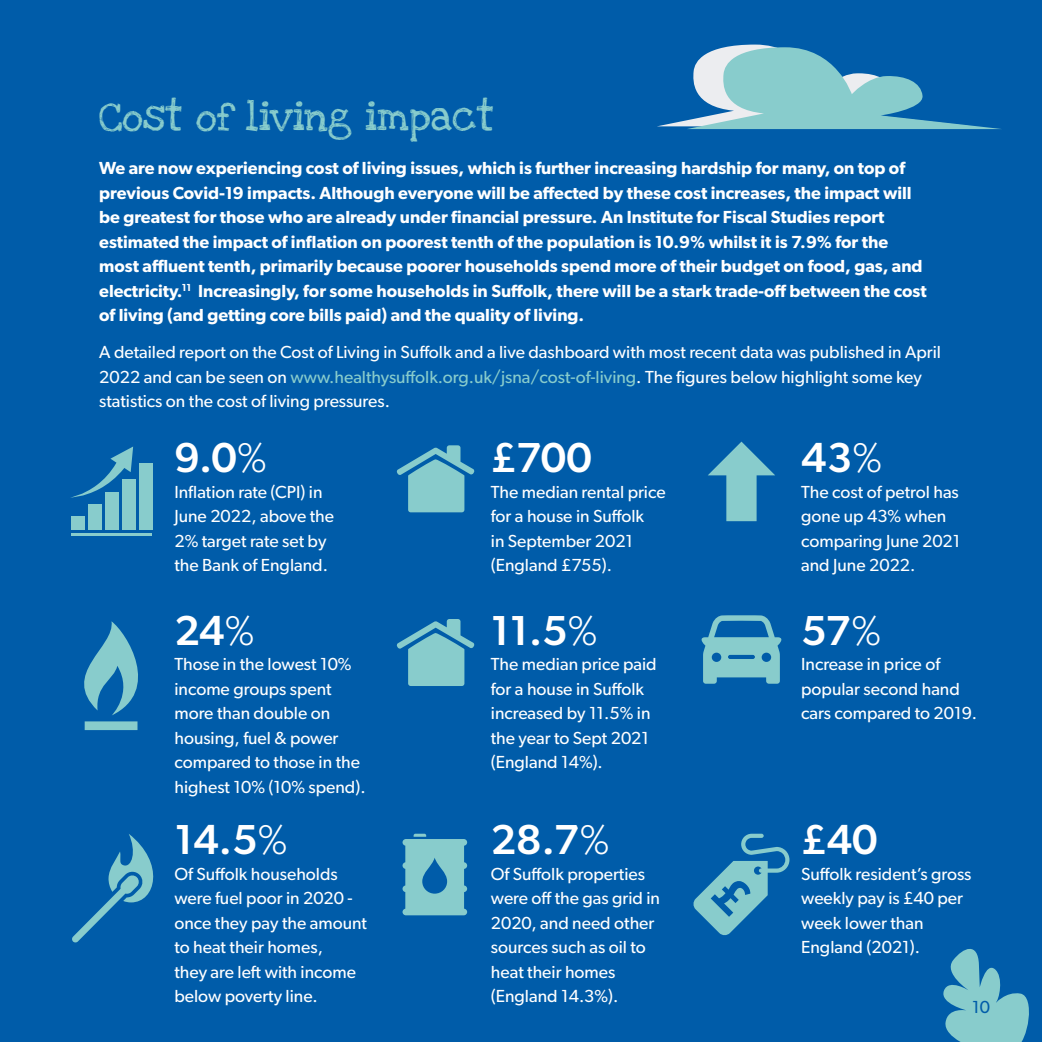
<style>
.page{position:relative;width:1042px;height:1042px;background:#005ca9}
.page>*{position:absolute;margin:0;border:0;box-sizing:border-box;transform-origin:0 0}
.t1{font:500 42px "Gibson";color:#fff}
.t2{font:29.75px "Love Ya Like A Sister";color:#8cc}
.t3{font:17.5px/24.5px "Gibson";color:#fff}
.t4{font:600 17.5px/24.5px "Gibson";color:#fff}
.t5{font:17.5px "Gibson";color:#005ca9}
.s1{color:#8cc}
.s2{font-weight:300}
</style>
<div class="page">
<svg style="left:943px;top:949px;width:86px;height:93px"></svg>
<svg style="left:657px;top:45px;width:344px;height:84px"></svg>
<svg style="left:396px;top:619px;width:78px;height:67px"></svg>
<svg style="left:396px;top:445px;width:78px;height:67px"></svg>
<svg style="left:72px;top:834px;width:82px;height:109px"></svg>
<svg style="left:708px;top:441px;width:67px;height:80px"></svg>
<div style="left:72px;top:516px;width:13px;height:14px;background:#8cc"></div>
<div style="left:88px;top:505px;width:14px;height:25px;background:#8cc"></div>
<div style="left:105px;top:493px;width:14px;height:37px;background:#8cc"></div>
<div style="left:122px;top:480px;width:13px;height:50px;background:#8cc"></div>
<div style="left:139px;top:463px;width:13px;height:67px;background:#8cc"></div>
<hr style="left:72px;top:533px;width:80px;height:2px;background:#8cc">
<svg style="left:73px;top:446px;width:60px;height:51px"></svg>
<svg style="left:693px;top:834px;width:96px;height:102px"></svg>
<svg style="left:701px;top:615px;width:81px;height:69px"></svg>
<svg style="left:84px;top:621px;width:54px;height:109px"></svg>
<svg style="left:402px;top:834px;width:65px;height:81px"></svg>
<h2 class="t2" style="left:99px;top:95px;width:397px">Cost of living impact</h2>
<p class="t4" style="left:99px;top:155px;width:829px">We are now experiencing cost of living issues, which is further increasing hardship for many, on top of previous Covid-19 impacts. Although everyone will be affected by these cost increases, the impact will be greatest for those who are already under financial pressure. An Institute for Fiscal Studies report estimated the impact of inflation on poorest tenth of the population is 10.9% whilst it is 7.9% for the most affluent tenth, primarily because poorer households spend more of their budget on food, gas, and electricity.<sup>11</sup> Increasingly, for some households in Suffolk, there will be a stark trade-off between the cost of living (and getting core bills paid) and the quality of living.</p>
<p class="t3" style="left:99px;top:340px;width:843px">A detailed report on the Cost of Living in Suffolk and a live dashboard with most recent data was published in April<br>2022 and can be seen on <span class="s1">www.healthysuffolk.org.uk/jsna/cost-of-living</span>. The figures below highlight some key statistics on the cost of living pressures.</p>
<h1 class="t1" style="left:174px;top:432px;width:94px">9.0<span class="s2">%</span></h1>
<p class="t3" style="left:174px;top:479px;width:161px">Inflation rate (CPI) in<br>June 2022, above the<br>2% target rate set by the Bank of England.</p>
<h1 class="t1" style="left:174px;top:605px;width:82px">24<span class="s2">%</span></h1>
<p class="t3" style="left:174px;top:652px;width:193px">Those in the lowest 10% income groups spent more than double on housing, fuel &amp; power compared to those in the highest 10% (10% spend).</p>
<h1 class="t1" style="left:174px;top:814px;width:115px">14.5<span class="s2">%</span></h1>
<p class="t3" style="left:174px;top:861px;width:194px">Of Suffolk households were fuel poor in 2020 - once they pay the amount to heat their homes,<br>they are left with income below poverty line.</p>
<h1 class="t1" style="left:491px;top:432px;width:102px">£700</h1>
<p class="t3" style="left:491px;top:479px;width:176px">The median rental price for a house in Suffolk<br>in September 2021 (England £755).</p>
<h1 class="t1" style="left:491px;top:605px;width:109px">11.5<span class="s2">%</span></h1>
<p class="t3" style="left:491px;top:652px;width:167px">The median price paid for a house in Suffolk increased by 11.5% in the year to Sept 2021 (England 14%).</p>
<h1 class="t1" style="left:491px;top:814px;width:120px">28.7<span class="s2">%</span></h1>
<p class="t3" style="left:491px;top:861px;width:171px">Of Suffolk properties were off the gas grid in<br>2020, and need other sources such as oil to heat their homes (England 14.3%).</p>
<h1 class="t1" style="left:801px;top:432px;width:83px">43<span class="s2">%</span></h1>
<p class="t3" style="left:801px;top:479px;width:161px">The cost of petrol has gone up 43% when comparing June 2021 and June 2022.</p>
<h1 class="t1" style="left:801px;top:605px;width:82px">57<span class="s2">%</span></h1>
<p class="t3" style="left:801px;top:652px;width:177px">Increase in price of popular second hand cars compared to 2019.</p>
<h1 class="t1" style="left:801px;top:814px;width:78px">£40</h1>
<p class="t3" style="left:801px;top:861px;width:172px">Suffolk resident’s gross weekly pay is £40 per week lower than<br>England (2021).</p>
<p class="t5" style="left:972px;top:996px;width:19px">10</p>
</div>
